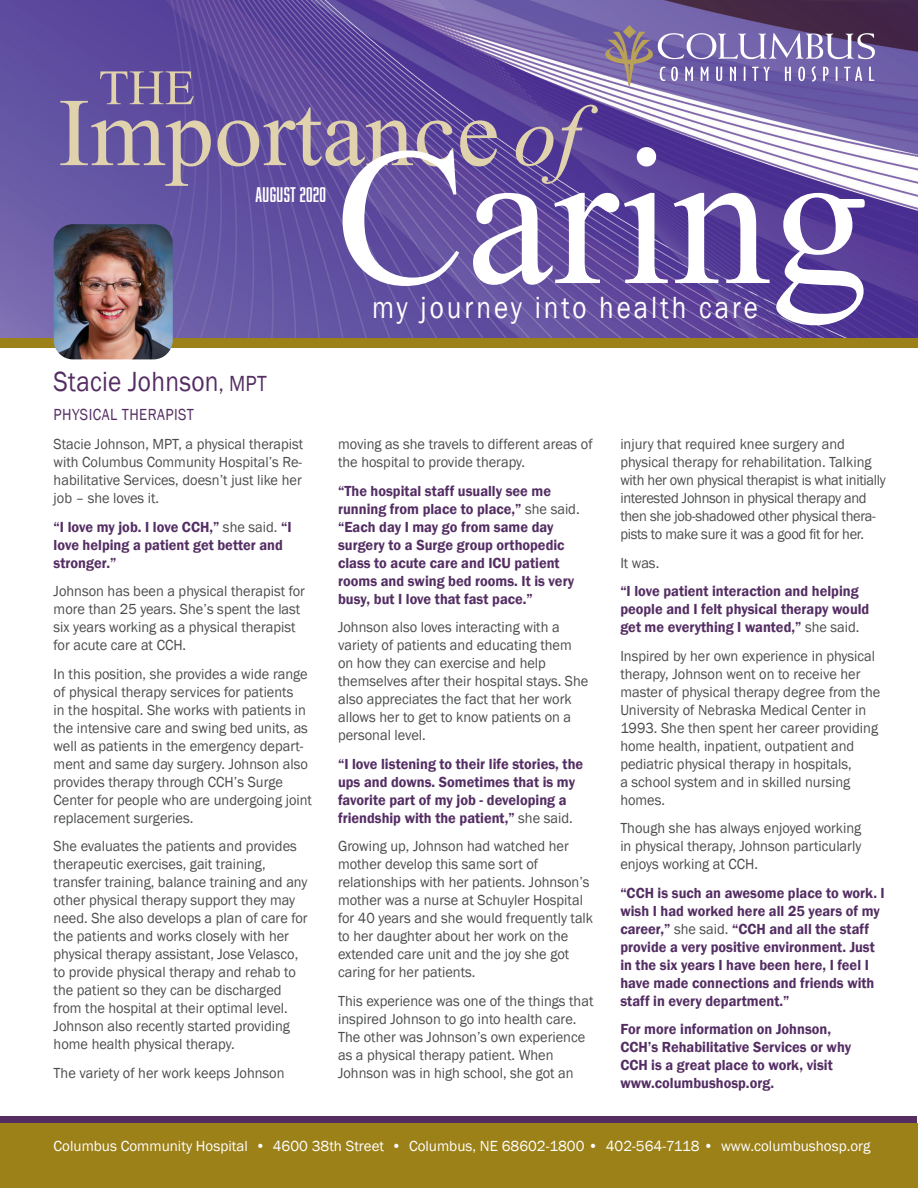
<style>
.page{position:relative;width:918px;height:1188px;background:#fff}
.page>*{position:absolute;margin:0;border:0;box-sizing:border-box;transform-origin:0 0}
.t1{font:31.5px "Franklin Gothic";letter-spacing:.11em;color:#fff;scale:.86 1}
.t2{font:28.5px "Franklin Gothic";letter-spacing:.01em;color:#542e63;scale:.89 1}
.t3{font:19.5px "Abolition Round";letter-spacing:.02em;color:#fff}
.t4{font:16.5px "Franklin Gothic";letter-spacing:.03em;color:#542e63;scale:.89 1}
.t5{font:15px/18px "Franklin Gothic";color:#4b4c4d;scale:.96 1}
.t6{font:600 15px/18px "Franklin Gothic";color:#542e63;scale:.96 1}
.t7{font:15px/18px "Franklin Gothic";letter-spacing:-.02em;color:#4b4c4d;scale:.96 1}
.t8{font:15px "Franklin Gothic";color:#fff}
.s1{font-size:22.5px}
.s2{font-weight:400;color:#4b4c4d}
</style>
<div class="page">
<svg style="left:1px;top:1117px;width:916px;height:7px;background:#5e3958"></svg>
<div style="left:0;top:338px;width:918px;height:10px;background:#9c8118"></div>
<img style="left:0;top:0;width:918px;height:338px">
<img style="left:656px;top:27px;width:218px;height:59px">
<img style="left:605px;top:26px;width:47px;height:59px">
<div style="left:0;top:1124px;width:918px;height:64px;background:#9c8118"></div>
<svg style="left:60px;top:101px;width:538px;height:85px;background:#7866a1"></svg>
<svg style="left:100px;top:71px;width:94px;height:33px;background:#8171a1"></svg>
<svg style="left:343px;top:147px;width:522px;height:178px"></svg>
<img style="left:54px;top:224px;width:119px;height:135px">
<p class="t3" style="left:256px;top:183px;width:72px">AUGUST 2020</p>
<p class="t2" style="left:54px;top:363px;width:241px">Stacie Johnson<span class="s1">, MPT</span></p>
<p class="t4" style="left:54px;top:404px;width:159px">PHYSICAL THERAPIST</p>
<p class="t5" style="left:54px;top:435px;width:262px;text-align:justify">Stacie Johnson, MPT, a physical therapist with Columbus Community Hospital’s Re&shy;habilitative Services, doesn’t just like her job – she loves it.</p>
<p class="t6" style="left:54px;top:518px;width:249px">“I love my job. I love CCH,” <span class="s2">she said.</span> “I love helping a patient get better and stronger.”</p>
<p class="t5" style="left:54px;top:582px;width:263px">Johnson has been a physical therapist for more than 25 years. She’s spent the last six years working as a physical therapist for acute care at CCH.</p>
<p class="t5" style="left:54px;top:665px;width:271px">In this position, she provides a wide range of physical therapy services for patients<br>in the hospital. She works with patients in the intensive care and swing bed units, as well as patients in the emergency depart&shy;ment and same day surgery. Johnson also provides therapy through CCH’s Surge Center for people who are undergoing joint replacement surgeries.</p>
<p class="t5" style="left:54px;top:837px;width:266px">She evaluates the patients and provides therapeutic exercises, gait training, transfer training, balance training and any other physical therapy support they may need. She also develops a plan of care for the patients and works closely with her physical therapy assistant, Jose Velasco, to provide physical therapy and rehab to the patient so they can be discharged from the hospital at their optimal level.<br>Johnson also recently started providing home health physical therapy.</p>
<p class="t5" style="left:54px;top:1064px;width:242px">The variety of her work keeps Johnson</p>
<p class="t1" style="left:372px;top:288px;width:450px">my journey into health care</p>
<p class="t5" style="left:338px;top:435px;width:267px">moving as she travels to different areas of the hospital to provide therapy.</p>
<p class="t6" style="left:338px;top:482px;width:253px">“The hospital staff usually see me running from place to place,” <span class="s2">she said. </span>“Each day I may go from same day surgery to a Surge group orthopedic class to acute care and ICU patient rooms and swing bed rooms. It is very busy, but I love that fast pace.”</p>
<p class="t5" style="left:338px;top:618px;width:262px">Johnson also loves interacting with a variety of patients and educating them on how they can exercise and help themselves after their hospital stays. She also appreciates the fact that her work allows her to get to know patients on a personal level.</p>
<p class="t6" style="left:338px;top:755px;width:257px">“I love listening to their life stories, the ups and downs. Sometimes that is my favorite part of my job - developing a friendship with the patient,” <span class="s2">she said.</span></p>
<p class="t5" style="left:338px;top:837px;width:267px">Growing up, Johnson had watched her mother develop this same sort of relationships with her patients. Johnson’s mother was a nurse at Schuyler Hospital for 40 years and she would frequently talk to her daughter about her work on the extended care unit and the joy she got caring for her patients.</p>
<p class="t5" style="left:338px;top:992px;width:268px">This experience was one of the things that inspired Johnson to go into health care.<br>The other was Johnson’s own experience as a physical therapy patient. When Johnson was in high school, she got an</p>
<p class="t7" style="left:620px;top:435px;width:278px">injury that required knee surgery and physical therapy for rehabilitation. Talking with her own physical therapist is what initially interested Johnson in physical therapy and then she job-shadowed other physical thera&shy;pists to make sure it was a good fit for her.</p>
<p class="t5" style="left:620px;top:554px;width:42px">It was.</p>
<p class="t6" style="left:620px;top:582px;width:261px">“I love patient interaction and helping people and I felt physical therapy would get me everything I wanted,” <span class="s2">she said.</span></p>
<p class="t5" style="left:620px;top:647px;width:272px">Inspired by her own experience in physical therapy, Johnson went on to receive her master of physical therapy degree from the University of Nebraska Medical Center in 1993. She then spent her career providing home health, inpatient, outpatient and pediatric physical therapy in hospitals,<br>a school system and in skilled nursing homes.</p>
<p class="t5" style="left:620px;top:819px;width:253px;text-align:justify">Though she has always enjoyed working in physical therapy, Johnson particularly enjoys working at CCH.</p>
<p class="t6" style="left:620px;top:884px;width:277px">“CCH is such an awesome place to work. I wish I had worked here all 25 years of my career,” <span class="s2">she said.</span> “CCH and all the staff provide a very positive environment. Just in the six years I have been here, I feel I have made connections and friends with staff in every department.”</p>
<p class="t6" style="left:620px;top:1020px;width:242px">For more information on Johnson,<br>CCH’s Rehabilitative Services or why<br>CCH is a great place to work, visit www.columbushosp.org.</p>
<p class="t8" style="left:54px;top:1136px;width:818px">Columbus Community Hospital • 4600 38th Street • Columbus, NE 68602-1800 • 402-564-7118 • www.columbushosp.org</p>
</div>
